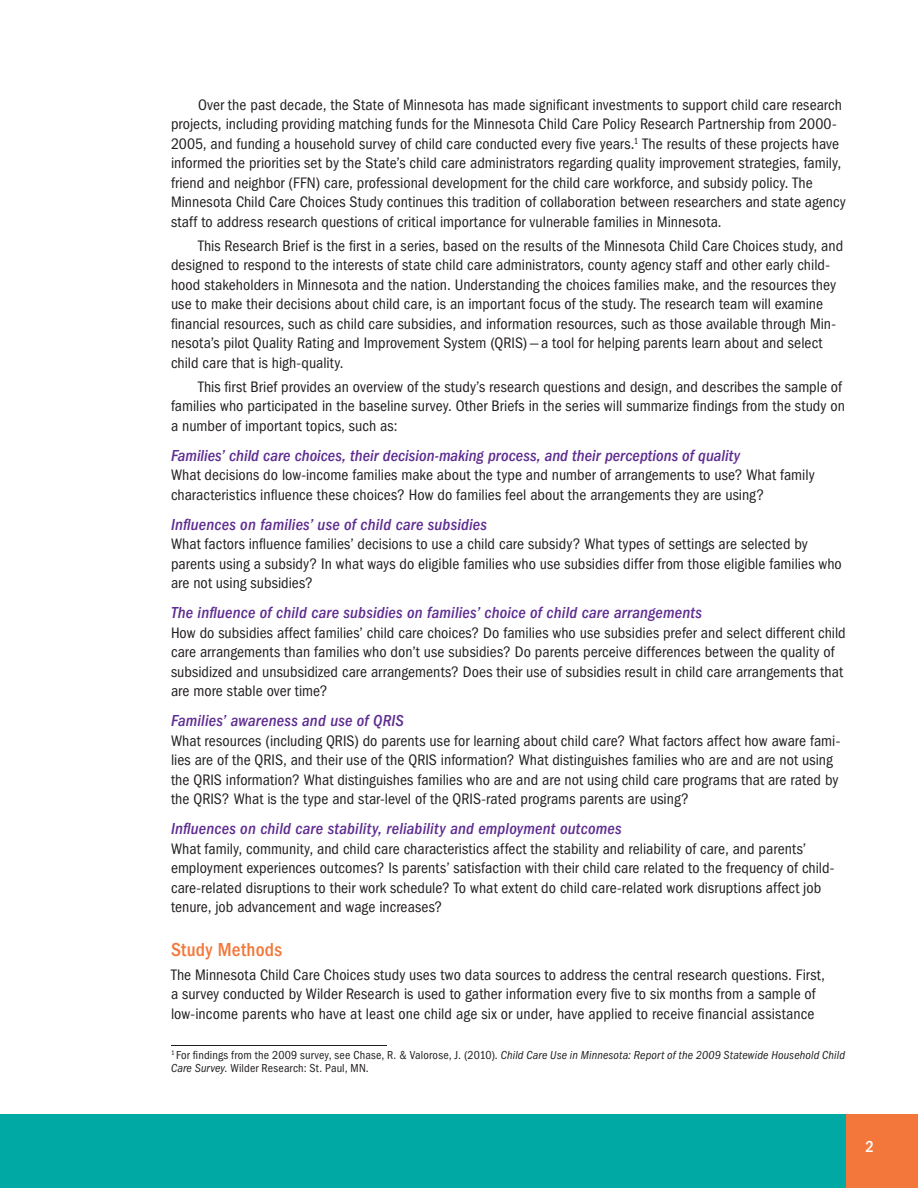
<style>
.page{position:relative;width:918px;height:1188px;background:#fff}
.page>*{position:absolute;margin:0;border:0;box-sizing:border-box;transform-origin:0 0}
.Subhead_2{font:500 condensed 19.5px "ITC Franklin Gothic Std";letter-spacing:.015em;color:#f3773a}
.Subhead_3{font:italic 500 condensed 16.5px "ITC Franklin Gothic Std";letter-spacing:.01em;color:#5f2d91}
.Intro_text{font:500 condensed 16.5px "ITC Franklin Gothic Std";color:#fff}
.Body_Copy_no_indent{font:condensed 15.75px/19.5px "ITC Franklin Gothic Std";letter-spacing:.005em;color:#231f20}
.Body_Copy_indent{font:condensed 15.75px/19.5px "ITC Franklin Gothic Std";letter-spacing:.005em;color:#231f20}
.Footnote{font:condensed 12px/13.5px "ITC Franklin Gothic Std";letter-spacing:.015em;color:#231f20}
.s1{font-style:italic}
</style>
<div class="page">
<div style="left:0;top:1114px;width:856px;height:74px;background:#00a9a3"></div>
<div style="left:846px;top:1114px;width:72px;height:74px;background:#f3773a"></div>
<hr style="left:171px;top:1045px;width:216px;height:1px;background:#231f20">
<p class="Body_Copy_indent" style="left:171px;top:95px;width:676px;text-indent:27px">Over the past decade, the State of Minnesota has made significant investments to support child care research projects, including providing matching funds for the Minnesota Child Care Policy Research Partnership from 2000- 2005, and funding a household survey of child care conducted every five years.<sup>1</sup> The results of these projects have informed the priorities set by the State’s child care administrators regarding quality improvement strategies, family, friend and neighbor (FFN) care, professional development for the child care workforce, and subsidy policy. The Minnesota Child Care Choices Study continues this tradition of collaboration between researchers and state agency staff to address research questions of critical importance for vulnerable families in Minnesota.</p>
<p class="Body_Copy_indent" style="left:171px;top:236px;width:674px;text-indent:27px">This Research Brief is the first in a series, based on the results of the Minnesota Child Care Choices study, and designed to respond to the interests of state child care administrators, county agency staff and other early child&shy;hood stakeholders in Minnesota and the nation. Understanding the choices families make, and the resources they use to make their decisions about child care, is an important focus of the study. The research team will examine financial resources, such as child care subsidies, and information resources, such as those available through Min&shy;nesota’s pilot Quality Rating and Improvement System (QRIS)—a tool for helping parents learn about and select child care that is high-quality.</p>
<p class="Body_Copy_indent" style="left:171px;top:377px;width:675px;text-indent:27px">This first Brief provides an overview of the study’s research questions and design, and describes the sample of families who participated in the baseline survey. Other Briefs in the series will summarize findings from the study on a number of important topics, such as:</p>
<p class="Subhead_3" style="left:171px;top:446px;width:571px">Families’ child care choices, their decision-making process, and their perceptions of quality</p>
<p class="Body_Copy_no_indent" style="left:171px;top:465px;width:645px">What decisions do low-income families make about the type and number of arrangements to use? What family characteristics influence these choices? How do families feel about the arrangements they are using?</p>
<p class="Subhead_3" style="left:171px;top:515px;width:318px">Influences on families’ use of child care subsidies</p>
<p class="Body_Copy_no_indent" style="left:171px;top:534px;width:672px">What factors influence families’ decisions to use a child care subsidy? What types of settings are selected by parents using a subsidy? In what ways do eligible families who use subsidies differ from those eligible families who are not using subsidies?</p>
<p class="Subhead_3" style="left:171px;top:604px;width:532px">The influence of child care subsidies on families’ choice of child care arrangements</p>
<p class="Body_Copy_no_indent" style="left:171px;top:623px;width:676px">How do subsidies affect families’ child care choices? Do families who use subsidies prefer and select different child care arrangements than families who don’t use subsidies? Do parents perceive differences between the quality of subsidized and unsubsidized care arrangements? Does their use of subsidies result in child care arrangements that are more stable over time?</p>
<p class="Subhead_3" style="left:171px;top:712px;width:235px">Families’ awareness and use of QRIS</p>
<p class="Body_Copy_no_indent" style="left:171px;top:731px;width:671px">What resources (including QRIS) do parents use for learning about child care? What factors affect how aware fami&shy;lies are of the QRIS, and their use of the QRIS information? What distinguishes families who are and are not using the QRIS information? What distinguishes families who are and are not using child care programs that are rated by the QRIS? What is the type and star-level of the QRIS-rated programs parents are using?</p>
<p class="Subhead_3" style="left:171px;top:820px;width:452px">Influences on child care stability, reliability and employment outcomes</p>
<p class="Body_Copy_no_indent" style="left:171px;top:839px;width:665px">What family, community, and child care characteristics affect the stability and reliability of care, and parents’ employment experiences outcomes? Is parents’ satisfaction with their child care related to the frequency of child&shy;care-related disruptions to their work schedule? To what extent do child care-related work disruptions affect job tenure, job advancement and wage increases?</p>
<p class="Subhead_2" style="left:171px;top:938px;width:113px">Study Methods</p>
<p class="Body_Copy_no_indent" style="left:171px;top:965px;width:655px">The Minnesota Child Care Choices study uses two data sources to address the central research questions. First, a survey conducted by Wilder Research is used to gather information every five to six months from a sample of low‑income parents who have at least one child age six or under, have applied to receive financial assistance</p>
<p class="Footnote" style="left:171px;top:1048px;width:676px"><sup>1</sup> For findings from the 2009 survey, see Chase, R. &amp; Valorose, J. (2010). <span class="s1">Child Care Use in Minnesota: Report of the 2009 Statewide Household Child<br>Care Survey</span>. Wilder Research: St. Paul, MN.</p>
<p class="Intro_text" style="left:866px;top:1137px;width:10px">2</p>
</div>
